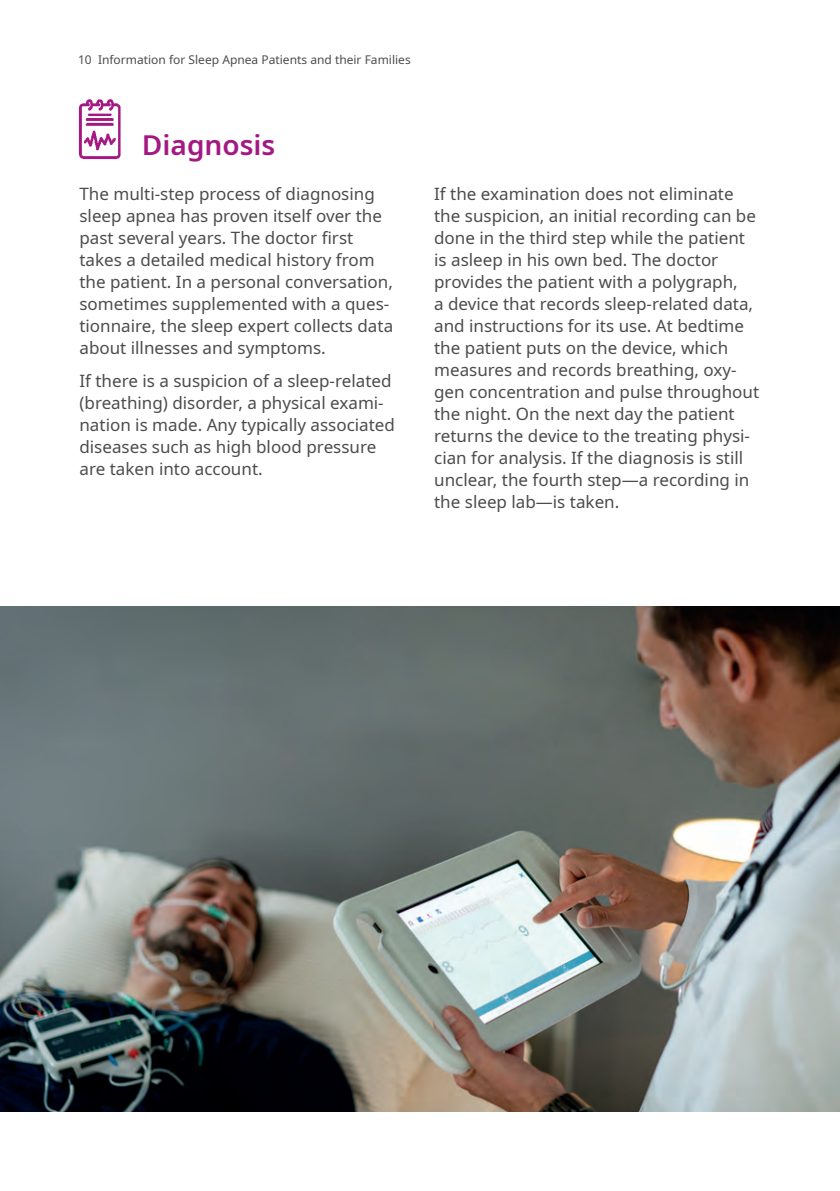
<style>
.page{position:relative;width:840px;height:1191px;background:#fff}
.page>*{position:absolute;margin:0;border:0;box-sizing:border-box;transform-origin:0 0}
.fließtext{font:600 28px "Noto Sans";color:#a41884}
.fließtext-2{font:17px/22px "Noto Sans";color:#4b4c4d}
.t1{font:12px "Noto Sans";color:#4b4c4d}
</style>
<div class="page">
<img style="left:0;top:607px;width:839px;height:504px">
<img style="left:78px;top:99px;width:43px;height:61px">
<p class="t1" style="left:78px;top:51px;width:334px">10 Information for Sleep Apnea Patients and their Families</p>
<p class="fließtext" style="left:142px;top:125px;width:135px">Diagnosis</p>
<p class="fließtext-2" style="left:79px;top:183px;width:315px">The multi-step process of diagnosing sleep apnea has proven itself over the past several years. The doctor first takes a detailed medical history from the patient. In a personal conversation, sometimes supplemented with a ques&shy;tionnaire, the sleep expert collects data about illnesses and symptoms.</p>
<p class="fließtext-2" style="left:79px;top:370px;width:317px">If there is a suspicion of a sleep-related (breathing) disorder, a physical exami&shy;nation is made. Any typically associated diseases such as high blood pressure are taken into account.</p>
<p class="fließtext-2" style="left:434px;top:183px;width:326px">If the examination does not eliminate the suspicion, an initial recording can be done in the third step while the patient is asleep in his own bed. The doctor provides the patient with a polygraph,<br>a device that records sleep-related data, and instructions for its use. At bedtime the patient puts on the device, which measures and records breathing, oxy&shy;gen concentration and pulse throughout the night. On the next day the patient returns the device to the treating physi&shy;cian for analysis. If the diagnosis is still unclear, the fourth step—a recording in the sleep lab—is taken.</p>
</div>
